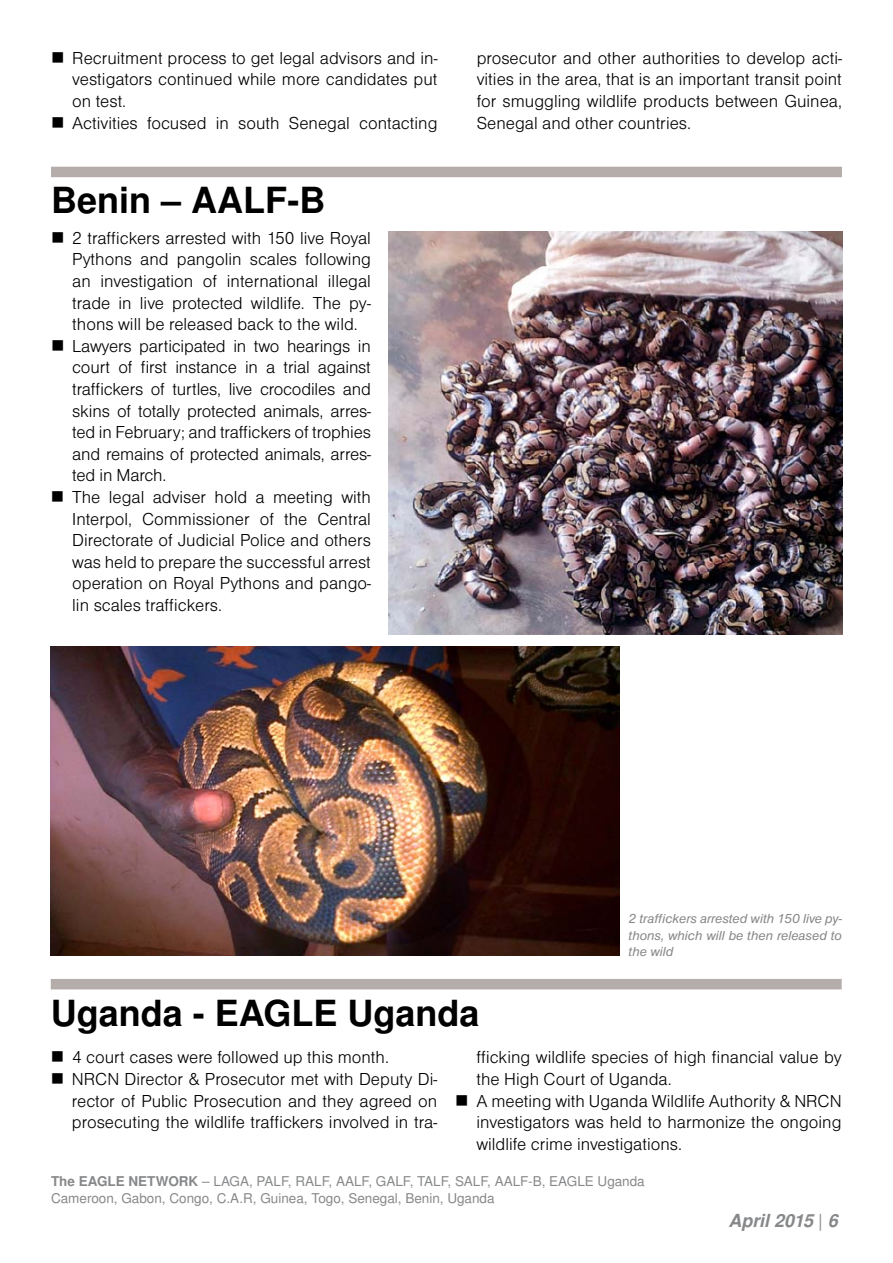
<style>
.page{position:relative;width:893px;height:1263px;background:#fff}
.page>*{position:absolute;margin:0;border:0;box-sizing:border-box;transform-origin:0 0}
.t1{font:700 36px "Nimbus Sans LOT";color:#000}
.t2{font:18px/21.6px "Nimbus Sans DOT Ligh";color:#000}
.t3{font:italic 700 18px "Nimbus Sans LOT";color:#87888a}
.t4{font:13.5px/16.2px "Nimbus Sans LOT";color:#87888a}
.t5{font:italic 13.5px/16.2px "Nimbus Sans DOT";color:#87888a;text-align:justify}
.s1{font-weight:700}
.s2{font-weight:400;font-style:normal}
</style>
<div class="page">
<div style="left:51px;top:167px;width:791px;height:10px;background:#b5adaa"></div>
<img style="left:388px;top:232px;width:454px;height:403px">
<div style="left:51px;top:979px;width:791px;height:10px;background:#b5adaa"></div>
<img style="left:51px;top:646px;width:569px;height:310px">
<p class="t2" style="left:72px;top:47px;width:367px">Recruitment process to get legal advisors and in&shy;vestigators continued while more candidates put on test.<br>Activities focused in south Senegal contacting</p>
<p class="t2" style="left:477px;top:47px;width:367px;text-align:justify">prosecutor and other authorities to develop acti&shy;vities in the area, that is an important transit point for smuggling wildlife products between Guinea, Senegal and other countries.</p>
<h1 class="t1" style="left:51px;top:179px;width:276px">Benin – AALF-B</h1>
<p class="t2" style="left:72px;top:227px;width:300px">2 traffickers arrested with 150 live Royal Pythons and pangolin scales following an investigation of international illegal trade in live protected wildlife. The py&shy;thons will be released back to the wild.<br>Lawyers participated in two hearings in court of first instance in a trial against traffickers of turtles, live crocodiles and skins of totally protected animals, arres&shy;ted in February; and traffickers of trophies and remains of protected animals, arres&shy;ted in March.<br>The legal adviser hold a meeting with Interpol, Commissioner of the Central Directorate of Judicial Police and others was held to prepare the successful arrest operation on Royal Pythons and pango&shy;lin scales traffickers.</p>
<p class="t5" style="left:628px;top:911px;width:215px">2 traffickers arrested with 150 live py&shy;thons, which will be then released to the wild</p>
<h1 class="t1" style="left:51px;top:991px;width:430px">Uganda - EAGLE Uganda</h1>
<p class="t2" style="left:72px;top:1047px;width:367px">4 court cases were followed up this month.<br>NRCN Director &amp; Prosecutor met with Deputy Di&shy;rector of Public Prosecution and they agreed on prosecuting the wildlife traffickers involved in tra-</p>
<p class="t2" style="left:476px;top:1047px;width:367px">fficking wildlife species of high financial value by the High Court of Uganda.<br>A meeting with Uganda Wildlife Authority &amp; NRCN investigators was held to harmonize the ongoing wildlife crime investigations.</p>
<p class="t4" style="left:51px;top:1174px;width:595px"><span class="s1">The EAGLE NETWORK</span> – LAGA, PALF, RALF, AALF, GALF, TALF, SALF, AALF-B, EAGLE Uganda<br>Cameroon, Gabon, Congo, C.A.R, Guinea, Togo, Senegal, Benin, Uganda</p>
<p class="t3" style="left:728px;top:1210px;width:111px">April 2015 <span class="s2">|</span> 6</p>
</div>
